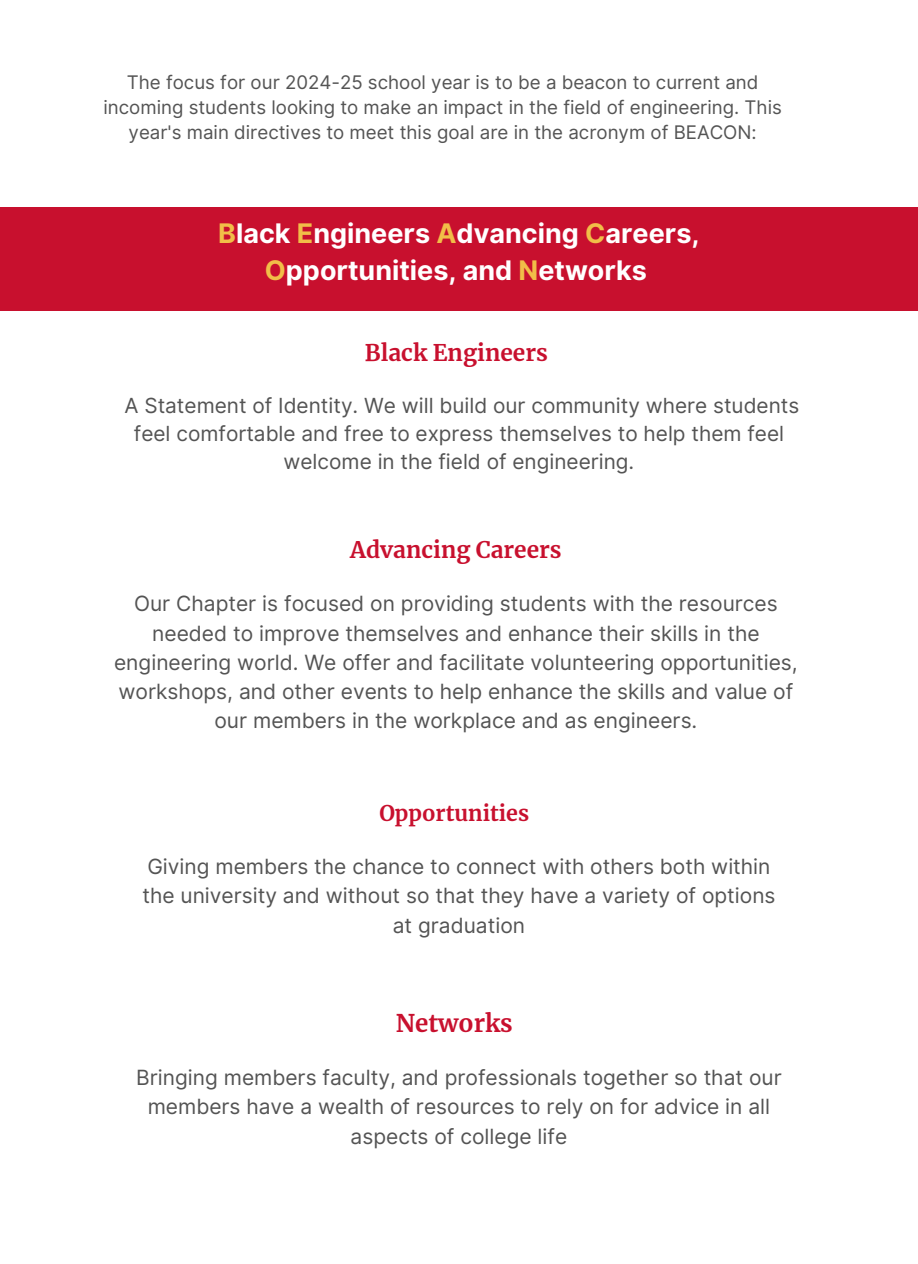
<style>
.page{position:relative;width:918px;height:1264px;background:#fff}
.page>*{position:absolute;margin:0;border:0;box-sizing:border-box;transform-origin:0 0}
.t1{font:700 27px/37.2px "Inter";color:#fff;text-align:center}
.t2{font:700 24.15px "Merriweather";color:#c8102e}
.t3{font:700 22.65px "Merriweather";color:#c8102e}
.t4{font:700 21.45px "Merriweather";color:#c8102e}
.t5{font:21px/29.2px "Inter";color:#545454;text-align:center}
.t6{font:20.85px/27.9px "Inter";color:#545454;text-align:center}
.t7{font:18.75px/24.8px "Inter";color:#545454;text-align:center}
.s1{color:#f1be48}
</style>
<div class="page">
<div style="left:0;top:208px;width:918px;height:103px;background:#c8102e"></div>
<p class="t7" style="left:103px;top:70px;width:680px">The focus for our 2024-25 school year is to be a beacon to current and incoming students looking to make an impact in the field of engineering. This year's main directives to meet this goal are in the acronym of BEACON:</p>
<h4 class="t1" style="left:218px;top:215px;width:483px"><span class="s1">B</span>lack <span class="s1">E</span>ngineers <span class="s1">A</span>dvancing <span class="s1">C</span>areers,<br><span class="s1">O</span>pportunities, and <span class="s1">N</span>etworks</h4>
<h2 class="t3" style="left:365px;top:338px;width:185px">Black Engineers</h2>
<h2 class="t6" style="left:125px;top:391px;width:676px">A Statement of Identity. We will build our community where students feel comfortable and free to express themselves to help them feel welcome in the field of engineering.</h2>
<h4 class="t3" style="left:350px;top:536px;width:213px">Advancing Careers</h4>
<h3 class="t5" style="left:114px;top:589px;width:685px">Our Chapter is focused on providing students with the resources needed to improve themselves and enhance their skills in the engineering world. We offer and facilitate volunteering opportunities, workshops, and other events to help enhance the skills and value of our members in the workplace and as engineers.</h3>
<h1 class="t4" style="left:379px;top:800px;width:151px">Opportunities</h1>
<h4 class="t5" style="left:142px;top:851px;width:635px">Giving members the chance to connect with others both within the university and without so that they have a variety of options at graduation</h4>
<h4 class="t2" style="left:396px;top:1008px;width:119px">Networks</h4>
<h2 class="t5" style="left:136px;top:1062px;width:647px">Bringing members faculty, and professionals together so that our members have a wealth of resources to rely on for advice in all aspects of college life</h2>
</div>
